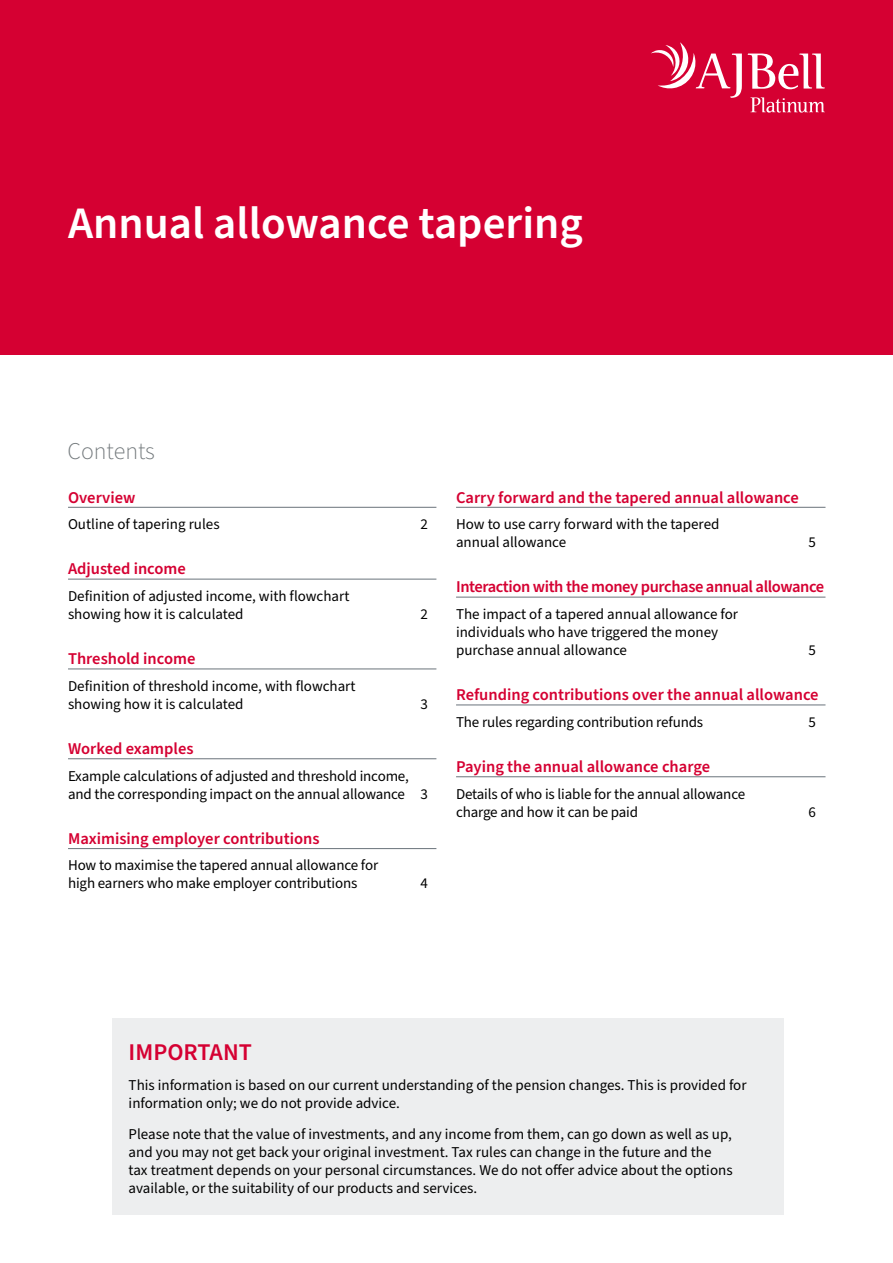
<style>
.page{position:relative;width:893px;height:1263px;background:#fff}
.page>*{position:absolute;margin:0;border:0;box-sizing:border-box;transform-origin:0 0}
.t1{font:600 45px "Source Sans Pro";color:#fff}
.t2{font:600 24px "Source Sans Pro";color:#d50032}
.t3{font:300 24px "Source Sans Pro";color:#73797c}
.t4{font:600 16.5px "Source Sans Pro";color:#d50032}
.t5{font:600 16.5px "Source Sans Pro";letter-spacing:-.025em;color:#d50032}
.t6{font:15px/18px "Source Sans Pro";color:#000}
</style>
<div class="page">
<div style="left:0;top:0;width:893px;height:354px;background:#d50032"></div>
<svg style="left:748px;top:53px;width:77px;height:37px"></svg>
<svg style="left:651px;top:42px;width:91px;height:56px"></svg>
<svg style="left:750px;top:97px;width:75px;height:16px"></svg>
<hr style="left:68px;top:507px;width:368px;height:1px;background:#6a737b">
<hr style="left:68px;top:579px;width:368px;height:1px;background:#6a737b">
<hr style="left:68px;top:668px;width:368px;height:1px;background:#6a737b">
<hr style="left:68px;top:758px;width:368px;height:1px;background:#6a737b">
<hr style="left:68px;top:848px;width:368px;height:1px;background:#6a737b">
<hr style="left:456px;top:507px;width:369px;height:1px;background:#6a737b">
<hr style="left:456px;top:597px;width:369px;height:1px;background:#6a737b">
<hr style="left:456px;top:704px;width:369px;height:1px;background:#6a737b">
<hr style="left:456px;top:776px;width:369px;height:1px;background:#6a737b">
<div style="left:112px;top:1018px;width:671px;height:196px;background:#edeeef"></div>
<h1 class="t1" style="left:68px;top:193px;width:516px">Annual allowance tapering</h1>
<h2 class="t3" style="left:68px;top:435px;width:89px">Contents</h2>
<p class="t4" style="left:68px;top:486px;width:69px">Overview</p>
<p class="t6" style="left:68px;top:516px;width:153px">Outline of tapering rules</p>
<p class="t6" style="left:421px;top:516px;width:9px">2</p>
<p class="t4" style="left:68px;top:558px;width:119px">Adjusted income</p>
<p class="t6" style="left:68px;top:587px;width:283px">Definition of adjusted income, with flowchart showing how it is calculated</p>
<p class="t6" style="left:421px;top:605px;width:9px">2</p>
<p class="t4" style="left:68px;top:648px;width:129px">Threshold income</p>
<p class="t6" style="left:68px;top:677px;width:289px">Definition of threshold income, with flowchart showing how it is calculated</p>
<p class="t6" style="left:421px;top:695px;width:9px">3</p>
<p class="t4" style="left:68px;top:738px;width:127px">Worked examples</p>
<p class="t6" style="left:68px;top:767px;width:362px">Example calculations of adjusted and threshold income, and the corresponding impact on the annual allowance 3</p>
<p class="t4" style="left:68px;top:827px;width:253px">Maximising employer contributions</p>
<p class="t6" style="left:68px;top:857px;width:312px">How to maximise the tapered annual allowance for high earners who make employer contributions</p>
<p class="t6" style="left:421px;top:875px;width:9px">4</p>
<p class="t4" style="left:456px;top:486px;width:344px">Carry forward and the tapered annual allowance</p>
<p class="t6" style="left:456px;top:516px;width:265px">How to use carry forward with the tapered annual allowance</p>
<p class="t6" style="left:809px;top:534px;width:9px">5</p>
<p class="t5" style="left:456px;top:576px;width:370px">Interaction with the money purchase annual allowance</p>
<p class="t6" style="left:456px;top:605px;width:283px">The impact of a tapered annual allowance for individuals who have triggered the money purchase annual allowance</p>
<p class="t6" style="left:809px;top:641px;width:9px">5</p>
<p class="t4" style="left:456px;top:684px;width:364px">Refunding contributions over the annual allowance</p>
<p class="t6" style="left:456px;top:713px;width:249px">The rules regarding contribution refunds</p>
<p class="t6" style="left:809px;top:713px;width:9px">5</p>
<p class="t4" style="left:456px;top:756px;width:256px">Paying the annual allowance charge</p>
<p class="t6" style="left:456px;top:785px;width:291px">Details of who is liable for the annual allowance charge and how it can be paid</p>
<p class="t6" style="left:809px;top:803px;width:9px">6</p>
<h2 class="t2" style="left:129px;top:1036px;width:125px">IMPORTANT</h2>
<p class="t6" style="left:129px;top:1077px;width:619px">This information is based on our current understanding of the pension changes. This is provided for information only; we do not provide advice.</p>
<p class="t6" style="left:129px;top:1126px;width:605px">Please note that the value of investments, and any income from them, can go down as well as up, and you may not get back your original investment. Tax rules can change in the future and the tax treatment depends on your personal circumstances. We do not offer advice about the options available, or the suitability of our products and services.</p>
</div>
